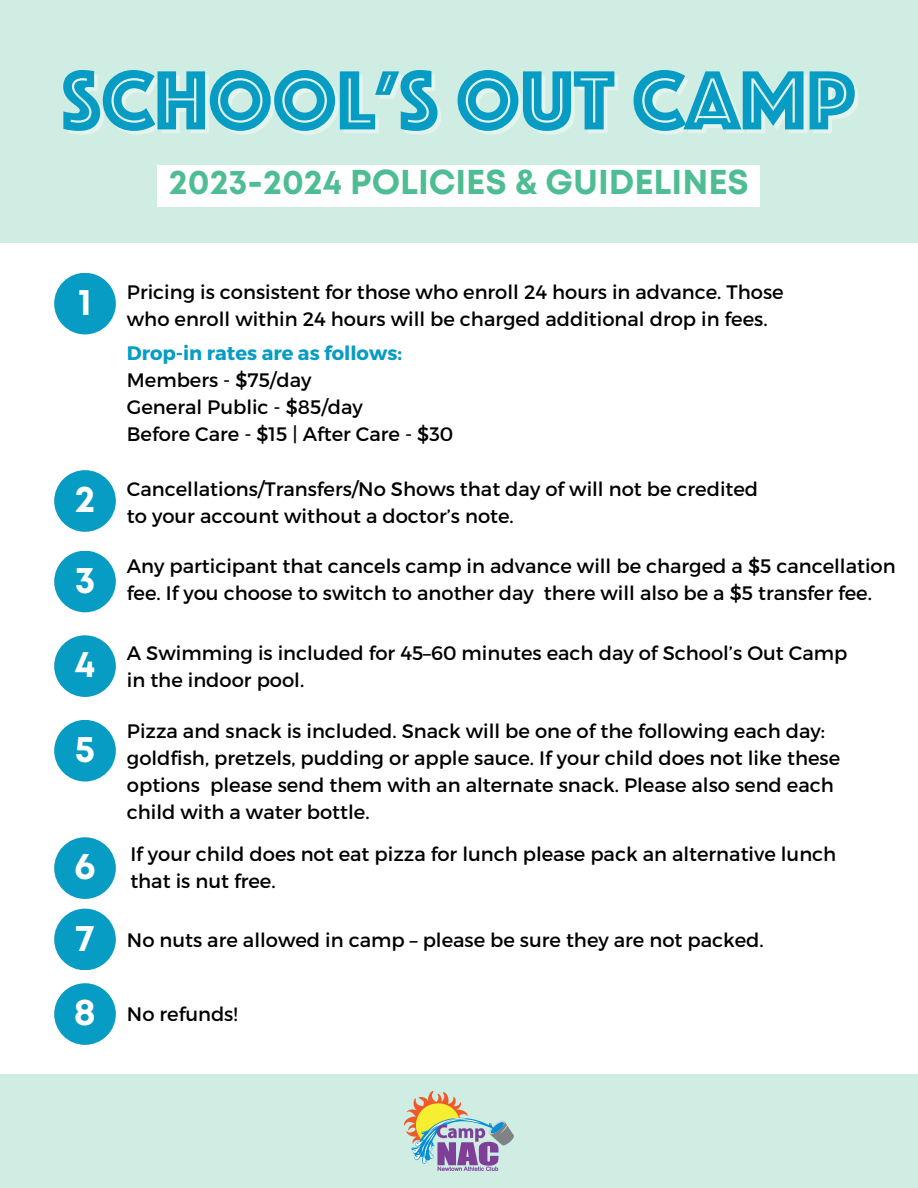
<style>
.page{position:relative;width:918px;height:1188px;background:#fff}
.page>*{position:absolute;margin:0;border:0;box-sizing:border-box;transform-origin:0 0}
.t1{font:87px "Phosphate Pro Inline";color:#069cc3}
.t2{font:700 37.5px "Mont";color:#fff}
.t3{font:700 34.5px "Mont";color:#4ebd93}
.t4{font:19.5px/27px "Montserrat";color:#000}
.t5{font:700 19.5px "Montserrat";color:#069cc3}
</style>
<div class="page">
<div style="left:0;top:0;width:918px;height:243px;background:#cfede2"></div>
<div style="left:0;top:1075px;width:918px;height:113px;background:#cfede2"></div>
<img style="left:405px;top:1091px;width:109px;height:80px">
<div style="left:158px;top:165px;width:602px;height:42px;background:#fff"></div>
<div style="left:54px;top:273px;width:62px;height:61px;background:#069cc3;border-radius:50%"></div>
<div style="left:54px;top:470px;width:62px;height:62px;background:#069cc3;border-radius:50%"></div>
<div style="left:54px;top:551px;width:62px;height:61px;background:#069cc3;border-radius:50%"></div>
<div style="left:54px;top:635px;width:62px;height:62px;background:#069cc3;border-radius:50%"></div>
<div style="left:54px;top:720px;width:62px;height:62px;background:#069cc3;border-radius:50%"></div>
<div style="left:54px;top:837px;width:62px;height:62px;background:#069cc3;border-radius:50%"></div>
<div style="left:54px;top:909px;width:62px;height:61px;background:#069cc3;border-radius:50%"></div>
<div style="left:54px;top:983px;width:62px;height:62px;background:#069cc3;border-radius:50%"></div>
<p class="t1" style="left:62px;top:49px;width:796px">SCHOOL’S OUT CAMP</p>
<p class="t3" style="left:169px;top:169px;width:581px">2023-2024 POLICIES &amp; GUIDELINES</p>
<p class="t2" style="left:78px;top:288px;width:15px">1</p>
<p class="t4" style="left:127px;top:278px;width:658px">Pricing is consistent for those who enroll 24 hours in advance. Those who enroll within 24 hours will be charged additional drop in fees.</p>
<p class="t5" style="left:127px;top:340px;width:277px">Drop-in rates are as follows:</p>
<p class="t4" style="left:127px;top:366px;width:186px">Members - $75/day</p>
<p class="t4" style="left:127px;top:393px;width:238px">General Public - $85/day</p>
<p class="t4" style="left:127px;top:420px;width:328px">Before Care - $15 | After Care - $30</p>
<p class="t2" style="left:75px;top:485px;width:22px">2</p>
<p class="t4" style="left:127px;top:475px;width:633px">Cancellations/Transfers/No Shows that day of will not be credited</p>
<p class="t4" style="left:127px;top:502px;width:388px">to your account without a doctor’s note.</p>
<p class="t2" style="left:75px;top:565px;width:22px">3</p>
<p class="t4" style="left:127px;top:551px;width:770px">Any participant that cancels camp in advance will be charged a $5 cancellation fee. If you choose to switch to another day there will also be a $5 transfer fee.</p>
<p class="t2" style="left:75px;top:650px;width:22px">4</p>
<p class="t4" style="left:127px;top:639px;width:722px">A Swimming is included for 45–60 minutes each day of School’s Out Camp in the indoor pool.</p>
<p class="t2" style="left:75px;top:735px;width:22px">5</p>
<p class="t4" style="left:127px;top:717px;width:715px">Pizza and snack is included. Snack will be one of the following each day: goldfish, pretzels, pudding or apple sauce. If your child does not like these options please send them with an alternate snack. Please also send each child with a water bottle.</p>
<p class="t2" style="left:74px;top:852px;width:23px">6</p>
<p class="t4" style="left:130px;top:840px;width:707px">If your child does not eat pizza for lunch please pack an alternative lunch that is nut free.</p>
<p class="t2" style="left:75px;top:923px;width:21px">7</p>
<p class="t4" style="left:127px;top:926px;width:638px">No nuts are allowed in camp – please be sure they are not packed.</p>
<p class="t2" style="left:74px;top:998px;width:24px">8</p>
<p class="t4" style="left:127px;top:999px;width:112px">No refunds!</p>
</div>
